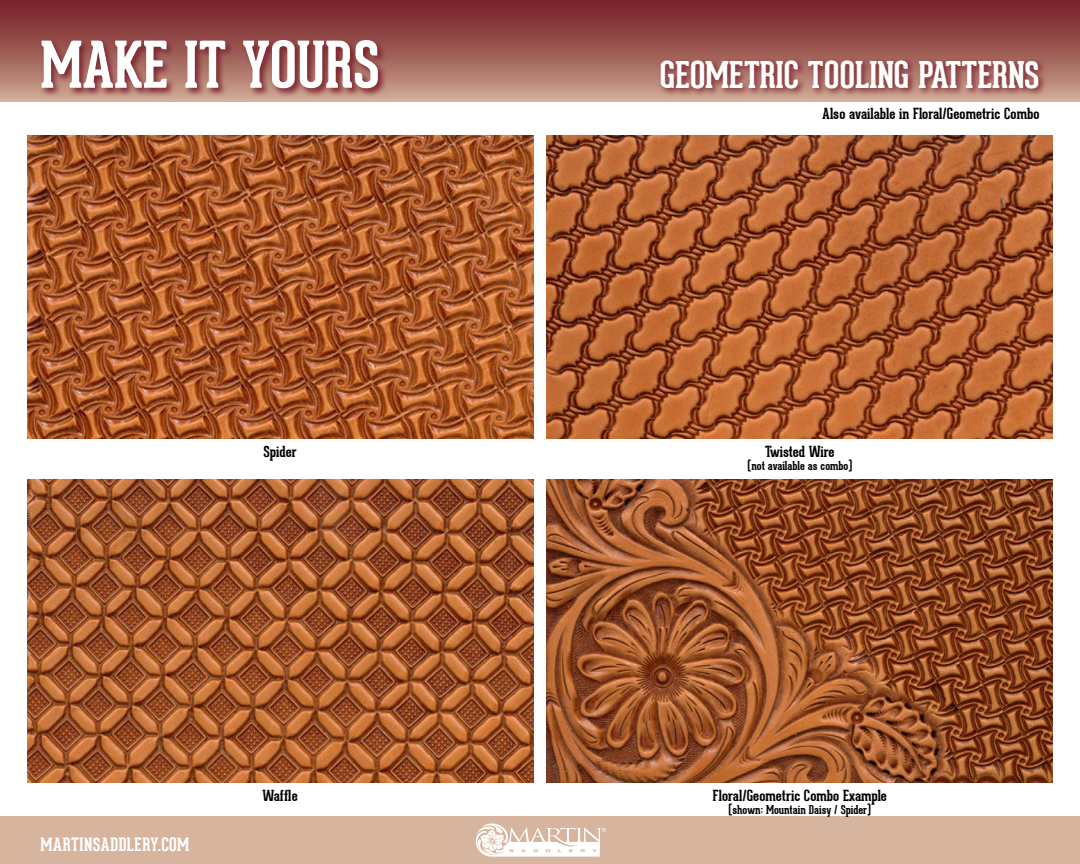
<style>
.page{position:relative;width:1080px;height:864px;background:#fff}
.page>*{position:absolute;margin:0;border:0;box-sizing:border-box;transform-origin:0 0}
.t1{font:700 63px "Geared Slab";color:#fff}
.t2{font:700 36px "Geared Slab";color:#fff}
.t3{font:700 18px "Geared Slab";letter-spacing:.02em;color:#fff}
.t4{font:700 15px "Geared Slab";color:#000}
.t5{font:700 12px "Geared Slab";color:#000}
</style>
<div class="page">
<div style="left:0;top:817px;width:1080px;height:47px;background:#d7b49e"></div>
<div style="left:0;top:0;width:1080px;height:101px;background:linear-gradient(to bottom,#721924,#cca48d)"></div>
<svg style="left:475px;top:824px;width:131px;height:33px"></svg>
<img style="left:27px;top:479px;width:506px;height:304px">
<img style="left:547px;top:135px;width:506px;height:304px">
<img style="left:547px;top:479px;width:506px;height:304px">
<img style="left:27px;top:135px;width:506px;height:304px">
<svg style="left:40px;top:38px;width:347px;height:60px;background:#9a5753"></svg>
<svg style="left:658px;top:57px;width:390px;height:40px;background:#a1615c"></svg>
<h1 class="t1" style="left:40px;top:25px;width:341px">MAKE IT YOURS</h1>
<p class="t4" style="left:264px;top:442px;width:35px">Spider</p>
<p class="t3" style="left:40px;top:833px;width:150px">MARTINSADDLERY.COM</p>
<p class="t4" style="left:262px;top:786px;width:37px">Waffle</p>
<h2 class="t2" style="left:660px;top:52px;width:381px">GEOMETRIC TOOLING PATTERNS</h2>
<p class="t4" style="left:822px;top:104px;width:219px">Also available in Floral/Geometric Combo</p>
<p class="t4" style="left:765px;top:442px;width:71px">Twisted Wire</p>
<p class="t5" style="left:747px;top:458px;width:106px">(not available as combo)</p>
<p class="t4" style="left:713px;top:786px;width:176px">Floral/Geometric Combo Example</p>
<p class="t5" style="left:729px;top:802px;width:144px">(shown: Mountain Daisy / Spider)</p>
</div>
